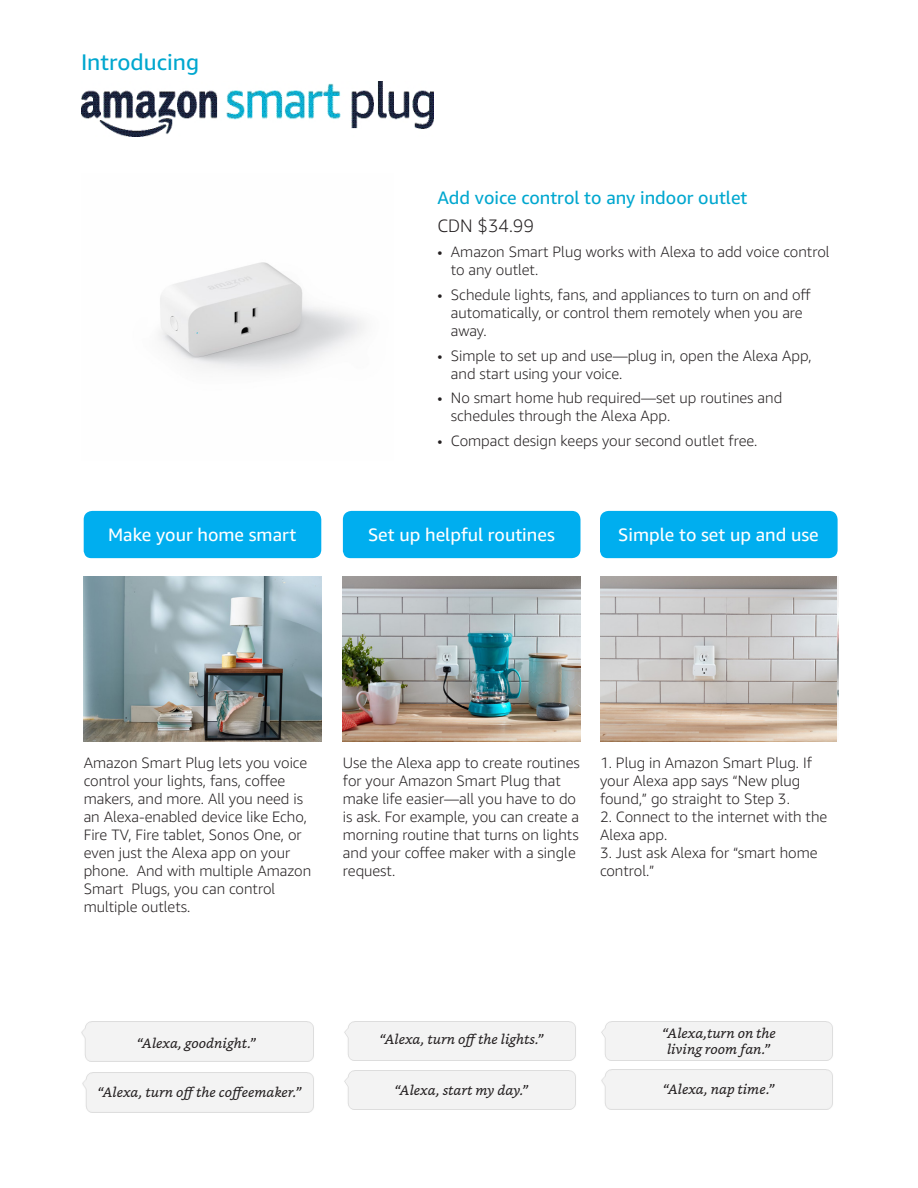
<style>
.page{position:relative;width:918px;height:1188px;background:#fff}
.page>*{position:absolute;margin:0;border:0;box-sizing:border-box;transform-origin:0 0}
.t1{font:22.5px "Amazon Ember";color:#00a7cf}
.t2{font:18px "Amazon Ember";color:#fff}
.t3{font:18px "Amazon Ember";color:#00a7cf}
.t4{font:300 18px "Amazon Ember";color:#231f20}
.t5{font:300 15px/18px "Amazon Ember";color:#231f20}
.t6{font:italic 13.5px "Bookerly";color:#231f20}
</style>
<div class="page">
<div style="left:84px;top:511px;width:237px;height:47px;background:#00aeef;border-radius:8px"></div>
<div style="left:600px;top:511px;width:238px;height:47px;background:#00aeef;border-radius:8px"></div>
<div style="left:343px;top:511px;width:237px;height:47px;background:#00aeef;border-radius:8px"></div>
<img style="left:84px;top:576px;width:237px;height:166px">
<img style="left:343px;top:576px;width:237px;height:166px">
<img style="left:601px;top:1069px;width:232px;height:41px">
<img style="left:601px;top:1021px;width:232px;height:40px">
<img style="left:344px;top:1070px;width:232px;height:40px">
<img style="left:81px;top:1021px;width:233px;height:41px">
<div style="left:82px;top:1073px;width:232px;height:40px;background:#f3f3f3"></div>
<img style="left:344px;top:1021px;width:232px;height:40px">
<img style="left:601px;top:576px;width:236px;height:166px">
<img style="left:159px;top:262px;width:206px;height:109px">
<img style="left:81px;top:81px;width:352px;height:55px">
<p class="t1" style="left:81px;top:48px;width:120px">Introducing</p>
<p class="t3" style="left:437px;top:187px;width:312px">Add voice control to any indoor outlet</p>
<p class="t4" style="left:437px;top:215px;width:98px">CDN $34.99</p>
<p class="t5" style="left:451px;top:243px;width:380px;text-indent:-14px">• Amazon Smart Plug works with Alexa to add voice control to any outlet.</p>
<p class="t5" style="left:451px;top:286px;width:361px;text-indent:-14px">• Schedule lights, fans, and appliances to turn on and off automatically, or control them remotely when you are away.</p>
<p class="t5" style="left:451px;top:346px;width:362px;text-indent:-14px">• Simple to set up and use—plug in, open the Alexa App, and start using your voice.</p>
<p class="t5" style="left:451px;top:389px;width:333px;text-indent:-14px">• No smart home hub required—set up routines and schedules through the Alexa App.</p>
<p class="t5" style="left:437px;top:432px;width:322px">• Compact design keeps your second outlet free.</p>
<p class="t2" style="left:108px;top:523px;width:190px">Make your home smart</p>
<p class="t2" style="left:368px;top:523px;width:188px">Set up helpful routines</p>
<p class="t2" style="left:618px;top:523px;width:202px">Simple to set up and use</p>
<p class="t5" style="left:84px;top:754px;width:229px">Amazon Smart Plug lets you voice control your lights, fans, coffee makers, and more. All you need is an Alexa-enabled device like Echo,<br>Fire TV, Fire tablet, Sonos One, or even just the Alexa app on your phone. And with multiple Amazon<br>Smart Plugs, you can control multiple outlets.</p>
<p class="t5" style="left:600px;top:754px;width:213px">1. Plug in Amazon Smart Plug. If your Alexa app says “New plug found,” go straight to Step 3.</p>
<p class="t5" style="left:343px;top:754px;width:238px">Use the Alexa app to create routines for your Amazon Smart Plug that make life easier—all you have to do is ask. For example, you can create a morning routine that turns on lights and your coffee maker with a single request.</p>
<p class="t5" style="left:600px;top:808px;width:229px">2. Connect to the internet with the<br>Alexa app.</p>
<p class="t5" style="left:600px;top:844px;width:219px">3. Just ask Alexa for “smart home control.”</p>
<p class="t6" style="left:137px;top:1035px;width:121px">“Alexa, goodnight.”</p>
<p class="t6" style="left:379px;top:1032px;width:166px">“Alexa, turn off the lights.”</p>
<p class="t6" style="left:97px;top:1084px;width:206px">“Alexa, turn off the coffeemaker.”</p>
<p class="t6" style="left:395px;top:1082px;width:136px">“Alexa, start my day.”</p>
<p class="t6" style="left:662px;top:1025px;width:115px">“Alexa,turn on the</p>
<p class="t6" style="left:667px;top:1041px;width:105px">living room fan.”</p>
<p class="t6" style="left:663px;top:1082px;width:114px">“Alexa, nap time.”</p>
</div>
